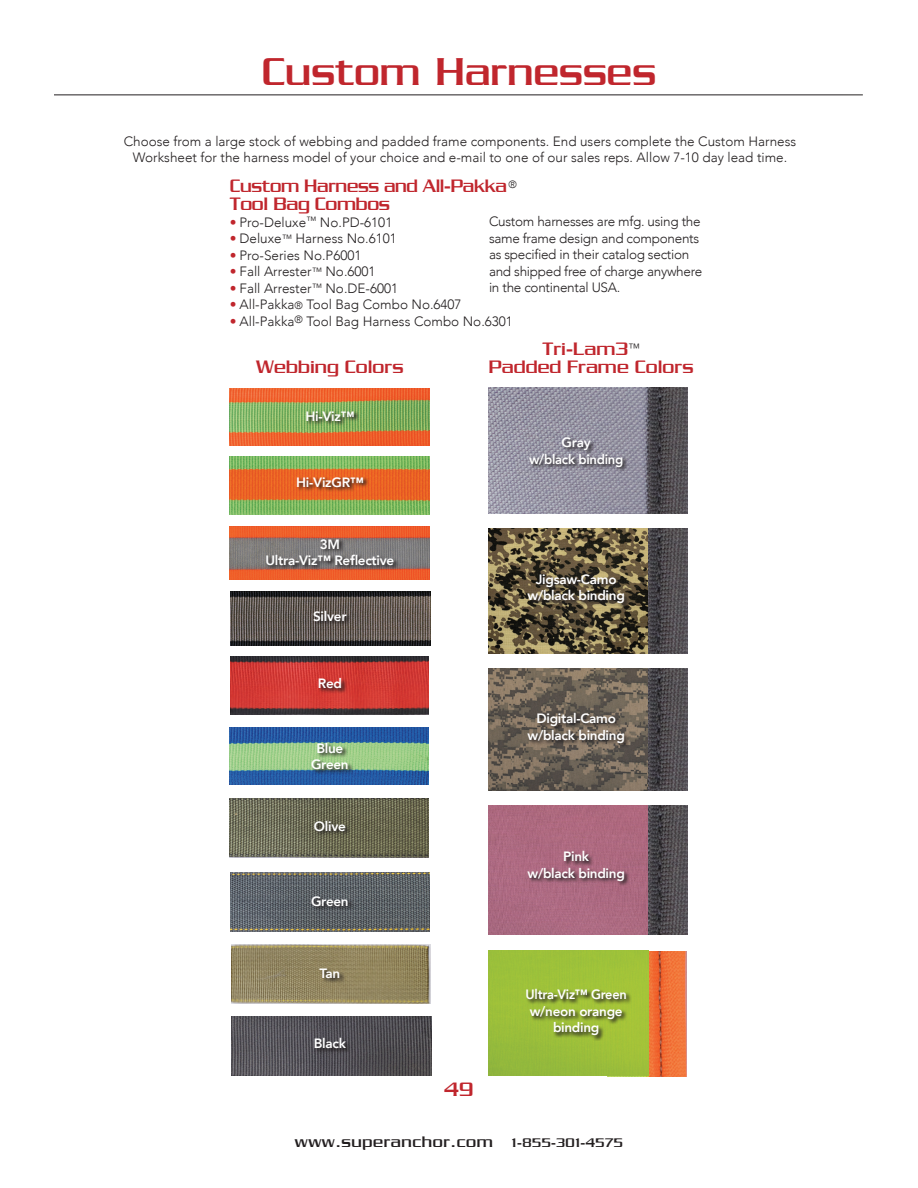
<style>
.page{position:relative;width:918px;height:1188px;background:#fff}
.page>*{position:absolute;margin:0;border:0;box-sizing:border-box;transform-origin:0 0}
.t1{font:600 42px "Chainlink";color:#c0262d}
.t2{font:600 21px "Chainlink";color:#c0262d}
.t3{font:600 19.5px/18px "Chainlink";letter-spacing:-.02em;color:#c0262d;scale:.96 1}
.t4{font:600 19.5px/18px "Chainlink";color:#c0262d;text-align:center}
.t5{font:600 16.5px "Chainlink";letter-spacing:.03em;color:#231f20}
.t6{font:300 13.5px/16.5px "Avenir";color:#231f20;text-align:center}
.t7{font:800 13.5px/16.5px "Avenir";letter-spacing:-.02em;color:#fff;text-align:center}
.t8{font:300 13.5px/16.5px "Avenir";letter-spacing:-.02em;color:#231f20}
.t9{font:800 13.5px/16.5px "Avenir";letter-spacing:-.02em;color:#fff;text-align:center;scale:.95 1}
.s1{color:#c0262d}
.s2{font-size:10.5px}
.s3{font-size:13.5px}
</style>
<div class="page">
<hr style="left:54px;top:94px;width:809px;height:1px;background:#231f20">
<img style="left:230px;top:526px;width:200px;height:54px">
<img style="left:230px;top:591px;width:200px;height:54px">
<img style="left:231px;top:1017px;width:200px;height:59px">
<img style="left:230px;top:656px;width:199px;height:58px">
<img style="left:230px;top:388px;width:200px;height:58px">
<img style="left:230px;top:727px;width:199px;height:58px">
<img style="left:230px;top:457px;width:200px;height:57px">
<img style="left:231px;top:945px;width:199px;height:59px">
<img style="left:230px;top:872px;width:199px;height:60px">
<img style="left:230px;top:798px;width:199px;height:59px">
<img style="left:488px;top:806px;width:161px;height:128px">
<img style="left:488px;top:528px;width:160px;height:125px">
<img style="left:649px;top:951px;width:38px;height:125px">
<img style="left:489px;top:951px;width:160px;height:125px">
<img style="left:488px;top:388px;width:199px;height:125px">
<img style="left:488px;top:669px;width:160px;height:121px">
<svg style="left:526px;top:436px;width:106px;height:605px;background:#8e806d"></svg>
<img style="left:265px;top:410px;width:134px;height:644px">
<img style="left:648px;top:528px;width:39px;height:125px">
<img style="left:648px;top:669px;width:39px;height:121px">
<img style="left:649px;top:806px;width:39px;height:128px">
<h1 class="t1" style="left:262px;top:48px;width:396px">Custom Harnesses</h1>
<p class="t6" style="left:124px;top:133px;width:674px">Choose from a large stock of webbing and padded frame components. End users complete the Custom Harness<br>Worksheet for the harness model of your choice and e-mail to one of our sales reps. Allow 7-10 day lead time.</p>
<h3 class="t3" style="left:230px;top:177px;width:300px">Custom Harness and All-Pakka <sup>®<br></sup>Tool Bag Combos</h3>
<p class="t6" style="left:230px;top:214px;width:164px"><span class="s1">•</span> Pro-Deluxe<sup>™</sup> No.PD-6101</p>
<p class="t6" style="left:230px;top:230px;width:169px"><span class="s1">•</span> Deluxe<span class="s2">™</span> Harness No.6101</p>
<p class="t6" style="left:230px;top:247px;width:133px"><span class="s1">•</span> Pro-Series No.P6001</p>
<p class="t6" style="left:230px;top:263px;width:147px"><span class="s1">•</span> Fall Arrester<span class="s2">™</span> No.6001</p>
<p class="t6" style="left:230px;top:280px;width:170px"><span class="s1">•</span> Fall Arrester<span class="s2">™</span> No.DE-6001</p>
<p class="t6" style="left:230px;top:296px;width:233px"><span class="s1">•</span> All-Pakka<span class="s2">®</span> Tool Bag Combo No.6407</p>
<p class="t6" style="left:230px;top:313px;width:285px"><span class="s1">•</span> All-Pakka<sup>®</sup> Tool Bag Harness Combo No.6301</p>
<p class="t8" style="left:489px;top:214px;width:215px">Custom harnesses are mfg. using the same frame design and components as specified in their catalog section and shipped free of charge anywhere in the continental USA.</p>
<h3 class="t4" style="left:256px;top:358px;width:149px">Webbing Colors</h3>
<p class="t7" style="left:305px;top:408px;width:50px">Hi-Viz™</p>
<p class="t7" style="left:296px;top:474px;width:69px">Hi-VizGR™</p>
<p class="t7" style="left:265px;top:536px;width:130px">3M<br>Ultra-Viz™ Reflective</p>
<p class="t7" style="left:313px;top:608px;width:35px">Silver</p>
<p class="t7" style="left:318px;top:675px;width:26px">Red</p>
<p class="t7" style="left:311px;top:740px;width:39px">Blue<br>Green</p>
<p class="t7" style="left:314px;top:818px;width:33px">Olive</p>
<p class="t7" style="left:311px;top:893px;width:39px">Green</p>
<p class="t7" style="left:319px;top:965px;width:22px">Tan</p>
<p class="t7" style="left:314px;top:1035px;width:34px">Black</p>
<h3 class="t4" style="left:489px;top:340px;width:206px">Tri-Lam3<sup>™<br></sup>Padded Frame Colors</h3>
<p class="t7" style="left:529px;top:434px;width:96px">Gray<br>w/black binding</p>
<p class="t7" style="left:528px;top:571px;width:99px">Jigsaw-Camo w/black binding</p>
<p class="t7" style="left:528px;top:710px;width:99px">Digital-Camo w/black binding</p>
<p class="t7" style="left:528px;top:848px;width:99px">Pink<br>w/black binding</p>
<p class="t9" style="left:526px;top:986px;width:108px">Ultra-Viz™ Green w/neon orange binding</p>
<h2 class="t2" style="left:445px;top:1078px;width:30px">49</h2>
<p class="t5" style="left:295px;top:1132px;width:330px">www.superanchor.com <span class="s3">1-855-301-4575</span></p>
</div>
